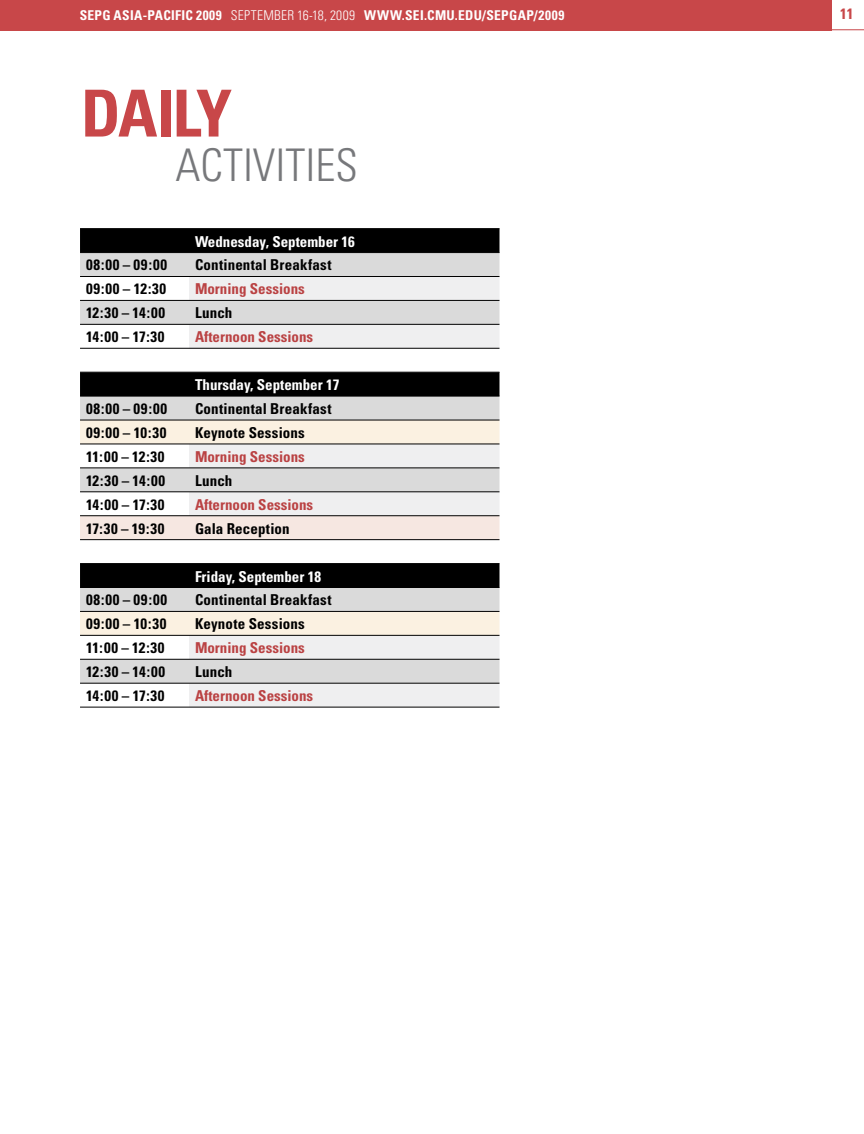
<style>
.page{position:relative;width:864px;height:1134px;background:#fff}
.page>*{position:absolute;margin:0;border:0;box-sizing:border-box;transform-origin:0 0}
.t1{font:700 condensed 64.8px "Univers LT Std";color:#c84749}
.t2{font:300 condensed 45px "Univers LT Std";color:#77787b}
.t3{font:700 condensed 15px "Univers";letter-spacing:.015em;color:#000}
.t4{font:700 condensed 15px "Univers";color:#ba4243}
.t5{font:700 condensed 15px "Univers";color:#fff}
.t6{font:700 condensed 15px "Univers LT Std";color:#c84749}
.t7{font:700 condensed 13.5px "Univers LT Std";letter-spacing:.025em;color:#fff}
.s1{font-weight:300}
</style>
<div class="page">
<div style="left:0;top:0;width:831px;height:30px;background:#c84749"></div>
<hr style="left:0;top:29px;width:864px;height:1px;background:#c84749">
<div style="left:80px;top:229px;width:420px;height:23px;background:#000"></div>
<svg style="left:80px;top:253px;width:420px;height:430px;fill:#dadada"></svg>
<svg style="left:189px;top:277px;width:311px;height:430px;fill:#efeff0"></svg>
<svg style="left:80px;top:349px;width:420px;height:71px"></svg>
<svg style="left:80px;top:421px;width:420px;height:214px"></svg>
<div style="left:80px;top:516px;width:420px;height:23px;background:#f6e7e1"></div>
<hr style="left:80px;top:228px;width:109px;height:1px;background:#000">
<hr style="left:189px;top:228px;width:311px;height:1px;background:#000">
<hr style="left:80px;top:252px;width:109px;height:1px;background:#000">
<hr style="left:189px;top:252px;width:311px;height:1px;background:#000">
<hr style="left:80px;top:276px;width:109px;height:1px;background:#000">
<hr style="left:189px;top:276px;width:311px;height:1px;background:#000">
<hr style="left:80px;top:300px;width:109px;height:1px;background:#000">
<hr style="left:189px;top:300px;width:311px;height:1px;background:#000">
<hr style="left:80px;top:324px;width:109px;height:1px;background:#000">
<hr style="left:189px;top:324px;width:311px;height:1px;background:#000">
<hr style="left:80px;top:348px;width:109px;height:1px;background:#000">
<hr style="left:189px;top:348px;width:311px;height:1px;background:#000">
<hr style="left:80px;top:372px;width:109px;height:1px;background:#000">
<hr style="left:189px;top:372px;width:311px;height:1px;background:#000">
<hr style="left:80px;top:396px;width:109px;height:1px;background:#000">
<hr style="left:189px;top:396px;width:311px;height:1px;background:#000">
<hr style="left:80px;top:420px;width:109px;height:1px;background:#000">
<hr style="left:189px;top:420px;width:311px;height:1px;background:#000">
<hr style="left:80px;top:444px;width:109px;height:1px;background:#000">
<hr style="left:189px;top:444px;width:311px;height:1px;background:#000">
<hr style="left:80px;top:468px;width:109px;height:1px;background:#000">
<hr style="left:189px;top:468px;width:311px;height:1px;background:#000">
<hr style="left:80px;top:492px;width:109px;height:1px;background:#000">
<hr style="left:189px;top:492px;width:311px;height:1px;background:#000">
<hr style="left:80px;top:563px;width:109px;height:1px;background:#000">
<hr style="left:189px;top:563px;width:311px;height:1px;background:#000">
<hr style="left:80px;top:587px;width:109px;height:1px;background:#000">
<hr style="left:189px;top:587px;width:311px;height:1px;background:#000">
<hr style="left:80px;top:611px;width:109px;height:1px;background:#000">
<hr style="left:189px;top:611px;width:311px;height:1px;background:#000">
<hr style="left:80px;top:635px;width:109px;height:1px;background:#000">
<hr style="left:189px;top:635px;width:311px;height:1px;background:#000">
<hr style="left:80px;top:659px;width:109px;height:1px;background:#000">
<hr style="left:189px;top:659px;width:311px;height:1px;background:#000">
<hr style="left:80px;top:683px;width:109px;height:1px;background:#000">
<hr style="left:189px;top:683px;width:311px;height:1px;background:#000">
<hr style="left:80px;top:707px;width:109px;height:1px;background:#000">
<hr style="left:189px;top:707px;width:311px;height:1px;background:#000">
<hr style="left:80px;top:515px;width:109px;height:1px;background:#000">
<hr style="left:189px;top:515px;width:311px;height:1px;background:#000">
<hr style="left:80px;top:539px;width:109px;height:1px;background:#000">
<hr style="left:189px;top:539px;width:311px;height:1px;background:#000">
<p class="t7" style="left:80px;top:6px;width:416px">SEPG ASIA-PACIFIC 2009 <span class="s1">SEPTEMBER 16-18, 2009</span> WWW.SEI.CMU.EDU/SEPGAP</p>
<p class="t7" style="left:534px;top:6px;width:32px">/2009</p>
<p class="t6" style="left:840px;top:5px;width:15px">11</p>
<h1 class="t1" style="left:81px;top:74px;width:153px">DAILY</h1>
<h2 class="t2" style="left:176px;top:138px;width:184px">ACTIVITIES</h2>
<p class="t5" style="left:195px;top:232px;width:161px">Wednesday, September 16</p>
<p class="t3" style="left:86px;top:256px;width:83px">08:00 – 09:00</p>
<p class="t3" style="left:195px;top:256px;width:138px">Continental Breakfast</p>
<p class="t3" style="left:86px;top:280px;width:82px">09:00 – 12:30</p>
<p class="t4" style="left:195px;top:280px;width:111px">Morning Sessions</p>
<p class="t3" style="left:86px;top:304px;width:81px">12:30 – 14:00</p>
<p class="t3" style="left:195px;top:304px;width:39px">Lunch</p>
<p class="t3" style="left:86px;top:328px;width:80px">14:00 – 17:30</p>
<p class="t4" style="left:195px;top:328px;width:120px">Afternoon Sessions</p>
<p class="t5" style="left:195px;top:376px;width:146px">Thursday, September 17</p>
<p class="t3" style="left:86px;top:400px;width:83px">08:00 – 09:00</p>
<p class="t3" style="left:195px;top:400px;width:138px">Continental Breakfast</p>
<p class="t3" style="left:86px;top:423px;width:82px">09:00 – 10:30</p>
<p class="t3" style="left:195px;top:423px;width:111px">Keynote Sessions</p>
<p class="t3" style="left:86px;top:447px;width:80px">11:00 – 12:30</p>
<p class="t4" style="left:195px;top:447px;width:111px">Morning Sessions</p>
<p class="t3" style="left:86px;top:471px;width:81px">12:30 – 14:00</p>
<p class="t3" style="left:195px;top:471px;width:39px">Lunch</p>
<p class="t3" style="left:86px;top:495px;width:80px">14:00 – 17:30</p>
<p class="t4" style="left:195px;top:495px;width:120px">Afternoon Sessions</p>
<p class="t3" style="left:86px;top:519px;width:80px">17:30 – 19:30</p>
<p class="t3" style="left:195px;top:519px;width:96px">Gala Reception</p>
<p class="t5" style="left:195px;top:567px;width:128px">Friday, September 18</p>
<p class="t3" style="left:86px;top:591px;width:83px">08:00 – 09:00</p>
<p class="t3" style="left:195px;top:591px;width:138px">Continental Breakfast</p>
<p class="t3" style="left:86px;top:615px;width:82px">09:00 – 10:30</p>
<p class="t3" style="left:195px;top:615px;width:111px">Keynote Sessions</p>
<p class="t3" style="left:86px;top:639px;width:80px">11:00 – 12:30</p>
<p class="t4" style="left:195px;top:639px;width:111px">Morning Sessions</p>
<p class="t3" style="left:86px;top:663px;width:81px">12:30 – 14:00</p>
<p class="t3" style="left:195px;top:663px;width:39px">Lunch</p>
<p class="t3" style="left:86px;top:687px;width:80px">14:00 – 17:30</p>
<p class="t4" style="left:195px;top:687px;width:120px">Afternoon Sessions</p>
</div>
